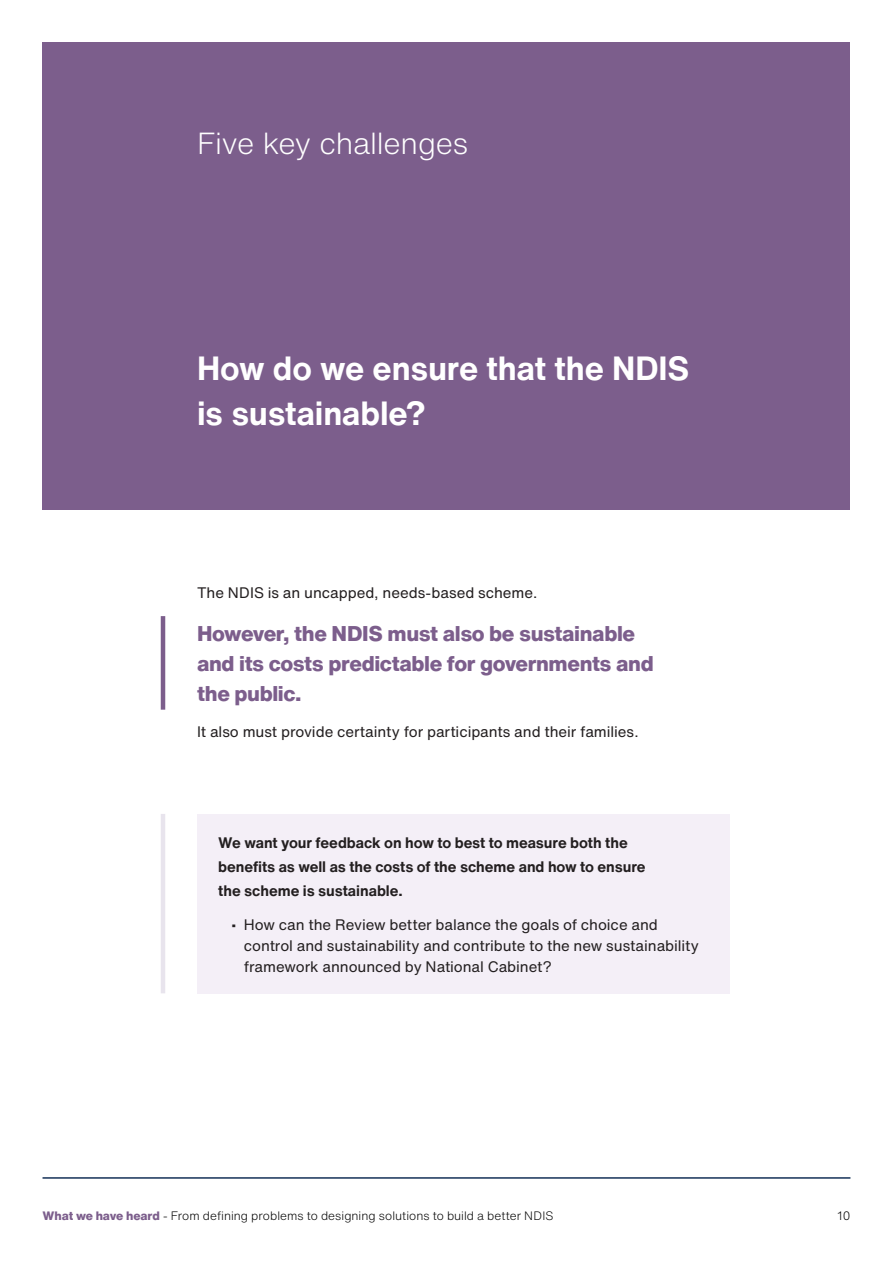
<style>
.page{position:relative;width:893px;height:1263px;background:#fff}
.page>*{position:absolute;margin:0;border:0;box-sizing:border-box;transform-origin:0 0}
.p_H4_reversed{font:700 33px/45px "Helvetica Now Text";letter-spacing:-.005em;color:#fff}
.t1{font:300 30px "Helvetica Now Text";letter-spacing:-.01em;color:#fff}
.p_body_emphasis{font:800 21px/30px "Helvetica Now Text";letter-spacing:-.02em;color:#7c5e8c}
.p_body-bulleted{font:15px/21px "Helvetica Now Text";letter-spacing:-.005em;color:#231f20}
.p_body{font:700 15px/24px "Helvetica Now Text";letter-spacing:-.005em;color:#231f20}
.p_body-2{font:15px "Helvetica Now Text";letter-spacing:-.005em;color:#231f20}
.t2{font:300 12px "Helvetica Now Text";letter-spacing:.005em;color:#000}
.s1{font-weight:800;color:#7c5e8c}
</style>
<div class="page">
<hr style="left:43px;top:1177px;width:807px;height:2px;background:#153157">
<div style="left:43px;top:43px;width:807px;height:467px;background:#7c5e8c"></div>
<hr style="left:161px;top:814px;width:4px;height:179px;background:#e8e4ed">
<hr style="left:161px;top:616px;width:4px;height:94px;background:#7c5e8c">
<div style="left:197px;top:814px;width:533px;height:179px;background:#f4eff7"></div>
<h2 class="t1" style="left:197px;top:121px;width:273px">Five key challenges</h2>
<h4 class="p_H4_reversed" style="left:197px;top:345px;width:494px">How do we ensure that the NDIS is sustainable?</h4>
<p class="p_body-2" style="left:197px;top:581px;width:339px">The NDIS is an uncapped, needs-based scheme.</p>
<p class="p_body_emphasis" style="left:197px;top:618px;width:458px">However, the NDIS must also be sustainable and its costs predictable for governments and the public.</p>
<p class="p_body-2" style="left:197px;top:721px;width:440px">It also must provide certainty for participants and their families.</p>
<p class="p_body" style="left:218px;top:831px;width:429px">We want your feedback on how to best to measure both the benefits as well as the costs of the scheme and how to ensure the scheme is sustainable.</p>
<p class="p_body-bulleted" style="left:244px;top:914px;width:457px;text-indent:-13px">• How can the Review better balance the goals of choice and control and sustainability and contribute to the new sustainability framework announced by National Cabinet?</p>
<p class="t2" style="left:43px;top:1207px;width:513px"><span class="s1">What we have heard</span> - From defining problems to designing solutions to build a better NDIS</p>
<p class="t2" style="left:837px;top:1207px;width:14px">10</p>
</div>
